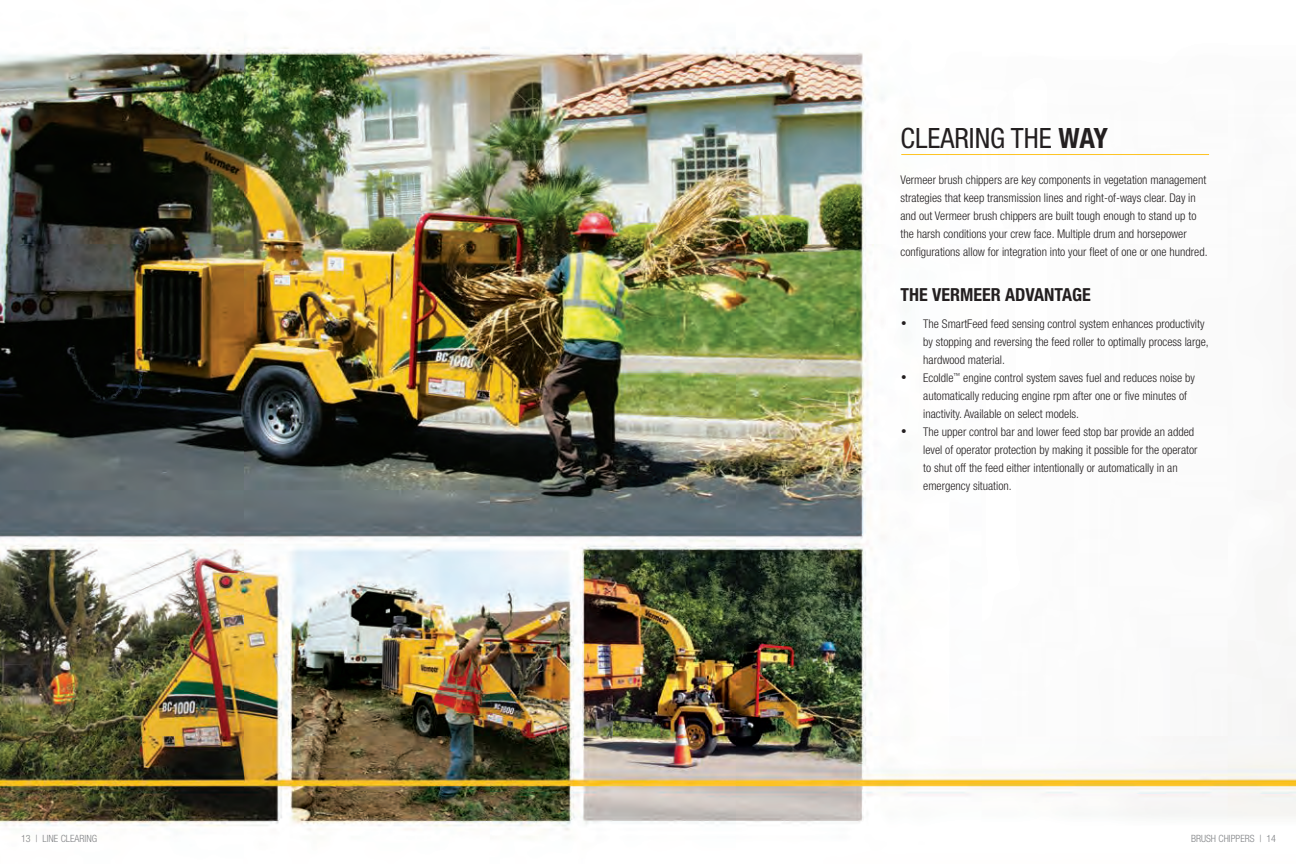
<style>
.page{position:relative;width:1296px;height:864px;background:#fff}
.page>*{position:absolute;margin:0;border:0;box-sizing:border-box;transform-origin:0 0}
.t1{font:condensed 28px "Helvetica Neue";color:#231f20}
.t2{font:700 condensed 18px "Helvetica Neue";color:#231f20}
.t3{font:300 condensed 12px/18px "Helvetica Neue";color:#231f20}
.t4{font:300 condensed 11px "Helvetica Neue";color:#231f20}
.t5{font:300 condensed 10px "Helvetica Neue";color:#808285}
.s1{font-weight:700}
</style>
<div class="page">
<img style="left:0;top:47px;width:1296px;height:791px">
<hr style="left:901px;top:154px;width:308px;height:1px;background:#fec422">
<p class="t1" style="left:901px;top:122px;width:209px">CLEARING THE <span class="s1">WAY</span></p>
<p class="t3" style="left:901px;top:171px;width:309px">Vermeer brush chippers are key components in vegetation management strategies that keep transmission lines and right-of-ways clear. Day in and out Vermeer brush chippers are built tough enough to stand up to the harsh conditions your crew face. Multiple drum and horsepower configurations allow for integration into your fleet of one or one hundred.</p>
<p class="t2" style="left:901px;top:284px;width:192px">THE VERMEER ADVANTAGE</p>
<p class="t3" style="left:923px;top:315px;width:287px">The SmartFeed feed sensing control system enhances productivity by stopping and reversing the feed roller to optimally process large, hardwood material.</p>
<p class="t3" style="left:923px;top:369px;width:273px">EcoIdle<sup>™</sup> engine control system saves fuel and reduces noise by automatically reducing engine rpm after one or five minutes of inactivity. Available on select models.</p>
<p class="t3" style="left:923px;top:423px;width:276px">The upper control bar and lower feed stop bar provide an added level of operator protection by making it possible for the operator to shut off the feed either intentionally or automatically in an emergency situation.</p>
<p class="t4" style="left:901px;top:317px;width:7px">•</p>
<p class="t4" style="left:901px;top:371px;width:7px">•</p>
<p class="t4" style="left:901px;top:425px;width:7px">•</p>
<p class="t5" style="left:21px;top:833px;width:78px">13 | LINE CLEARING</p>
<p class="t5" style="left:1191px;top:833px;width:86px">BRUSH CHIPPERS | 14</p>
</div>
